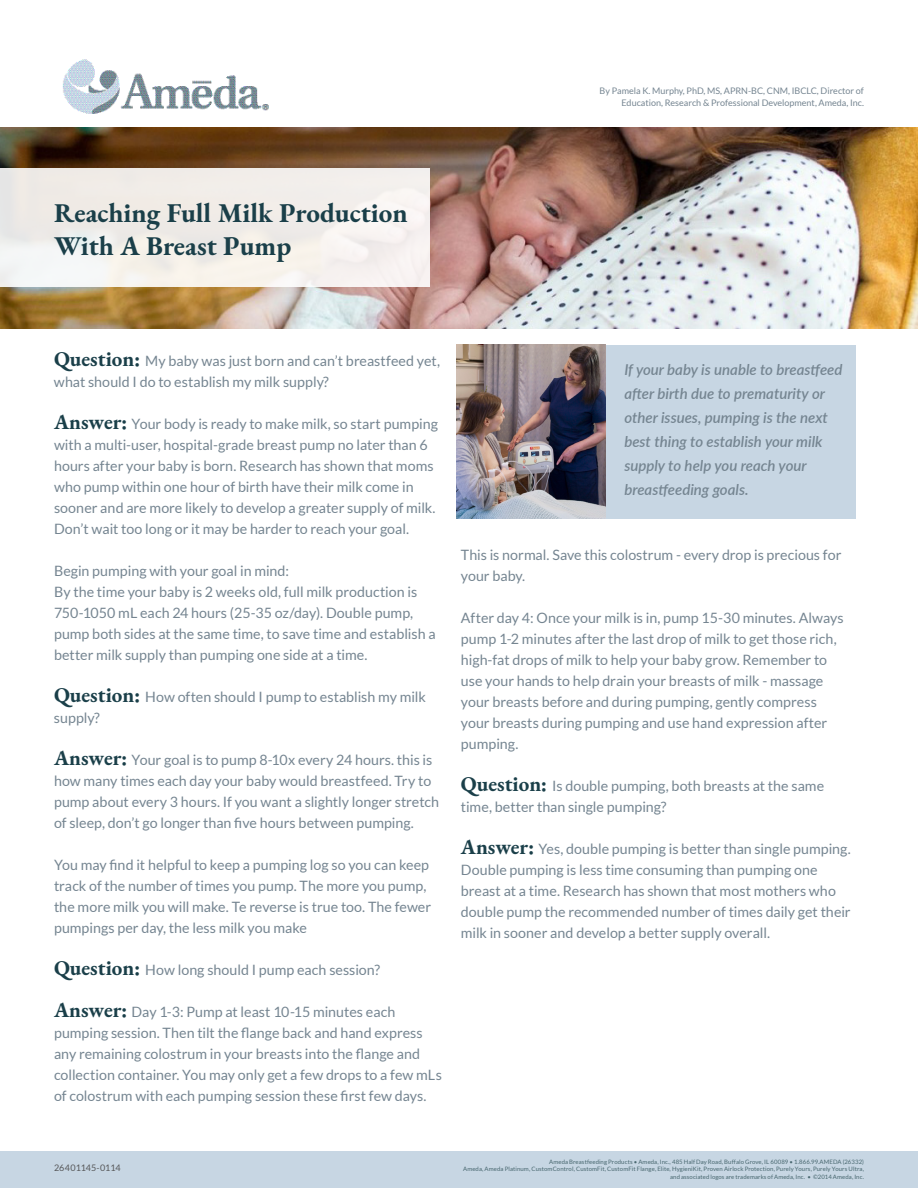
<style>
.page{position:relative;width:918px;height:1188px;background:#fff}
.page>*{position:absolute;margin:0;border:0;box-sizing:border-box;transform-origin:0 0}
.t1{font:700 27px/32.4px "EB Garamond";color:#1a3f49}
.t2{font:italic 600 15px/24px "Lato";color:#758591}
.t3{font:14.25px/21px "Lato";color:#758591}
.t4{font:9px/12px "Lato";color:#758591;text-align:right}
.t5{font:9px "Lato";color:#57585a}
.t6{font:6px/7.2px "Lato";letter-spacing:.015em;color:#47666e;text-align:right}
.s1{font-family:"EB Garamond";font-weight:700;font-size:21px;color:#1a3f49}
</style>
<div class="page">
<img style="left:0;top:127px;width:918px;height:201px">
<img style="left:62px;top:59px;width:207px;height:55px">
<div style="left:0;top:169px;width:430px;height:118px;background:linear-gradient(to bottom,#efebe7,#f6f3f0)"></div>
<div style="left:0;top:1151px;width:918px;height:37px;background:#c7d6e3"></div>
<div style="left:456px;top:345px;width:399px;height:173px;background:#c7d6e3"></div>
<img style="left:456px;top:345px;width:150px;height:173px">
<p class="t4" style="left:600px;top:84px;width:266px">By Pamela K. Murphy, PhD, MS, APRN-BC, CNM, IBCLC, Director of<br>Education, Research &amp; Professional Development, Ameda, Inc.</p>
<h1 class="t1" style="left:54px;top:196px;width:355px">Reaching Full Milk Production<br>With A Breast Pump</h1>
<p class="t3" style="left:54px;top:350px;width:388px"><span class="s1">Question:</span> My baby was just born and can’t breastfeed yet, what should I do to establish my milk supply?</p>
<p class="t3" style="left:54px;top:413px;width:386px"><span class="s1">Answer:</span> Your body is ready to make milk, so start pumping with a multi-user, hospital-grade breast pump no later than 6 hours after your baby is born. Research has shown that moms who pump within one hour of birth have their milk come in sooner and are more likely to develop a greater supply of milk.<br>Don’t wait too long or it may be harder to reach your goal.</p>
<p class="t3" style="left:54px;top:560px;width:383px">Begin pumping with your goal in mind:<br>By the time your baby is 2 weeks old, full milk production is 750-1050 mL each 24 hours (25-35 oz/day). Double pump, pump both sides at the same time, to save time and establish a better milk supply than pumping one side at a time.</p>
<p class="t3" style="left:54px;top:686px;width:373px"><span class="s1">Question:</span> How often should I pump to establish my milk supply?</p>
<p class="t3" style="left:54px;top:749px;width:387px"><span class="s1">Answer:</span> Your goal is to pump 8-10x every 24 hours. this is how many times each day your baby would breastfeed. Try to pump about every 3 hours. If you want a slightly longer stretch of sleep, don’t go longer than five hours between pumping.</p>
<p class="t3" style="left:54px;top:854px;width:379px">You may find it helpful to keep a pumping log so you can keep track of the number of times you pump. The more you pump, the more milk you will make. Te reverse is true too. The fewer pumpings per day, the less milk you make</p>
<p class="t3" style="left:54px;top:959px;width:328px"><span class="s1">Question:</span> How long should I pump each session?</p>
<p class="t3" style="left:54px;top:1001px;width:389px"><span class="s1">Answer:</span> Day 1-3: Pump at least 10-15 minutes each pumping session. Then tilt the flange back and hand express any remaining colostrum in your breasts into the flange and collection container. You may only get a few drops to a few mLs of colostrum with each pumping session these first few days.</p>
<p class="t2" style="left:624px;top:357px;width:220px">If your baby is unable to breastfeed after birth due to prematurity or other issues, pumping is the next best thing to establish your milk supply to help you reach your breastfeeding goals.</p>
<p class="t3" style="left:461px;top:544px;width:382px">This is normal. Save this colostrum - every drop is precious for your baby.</p>
<p class="t3" style="left:461px;top:607px;width:384px">After day 4: Once your milk is in, pump 15-30 minutes. Always pump 1-2 minutes after the last drop of milk to get those rich, high-fat drops of milk to help your baby grow. Remember to use your hands to help drain your breasts of milk - massage your breasts before and during pumping, gently compress your breasts during pumping and use hand expression after pumping.</p>
<p class="t3" style="left:461px;top:775px;width:365px"><span class="s1">Question:</span> Is double pumping, both breasts at the same time, better than single pumping?</p>
<p class="t3" style="left:461px;top:838px;width:391px"><span class="s1">Answer:</span> Yes, double pumping is better than single pumping.<br>Double pumping is less time consuming than pumping one breast at a time. Research has shown that most mothers who double pump the recommended number of times daily get their milk in sooner and develop a better supply overall.</p>
<p class="t5" style="left:54px;top:1163px;width:68px">26401145-0114</p>
<p class="t6" style="left:463px;top:1158px;width:402px">Ameda Breastfeeding Products • Ameda, Inc., 485 Half Day Road, Buffalo Grove, IL 60089 • 1.866.99.AMEDA (26332)<br>Ameda, Ameda Platinum, CustomControl, CustomFit, CustomFit Flange, Elite, HygieniKit, Proven Airlock Protection, Purely Yours, Purely Yours Ultra, and associated logos are trademarks of Ameda, Inc. • ©2014 Ameda, Inc.</p>
</div>
